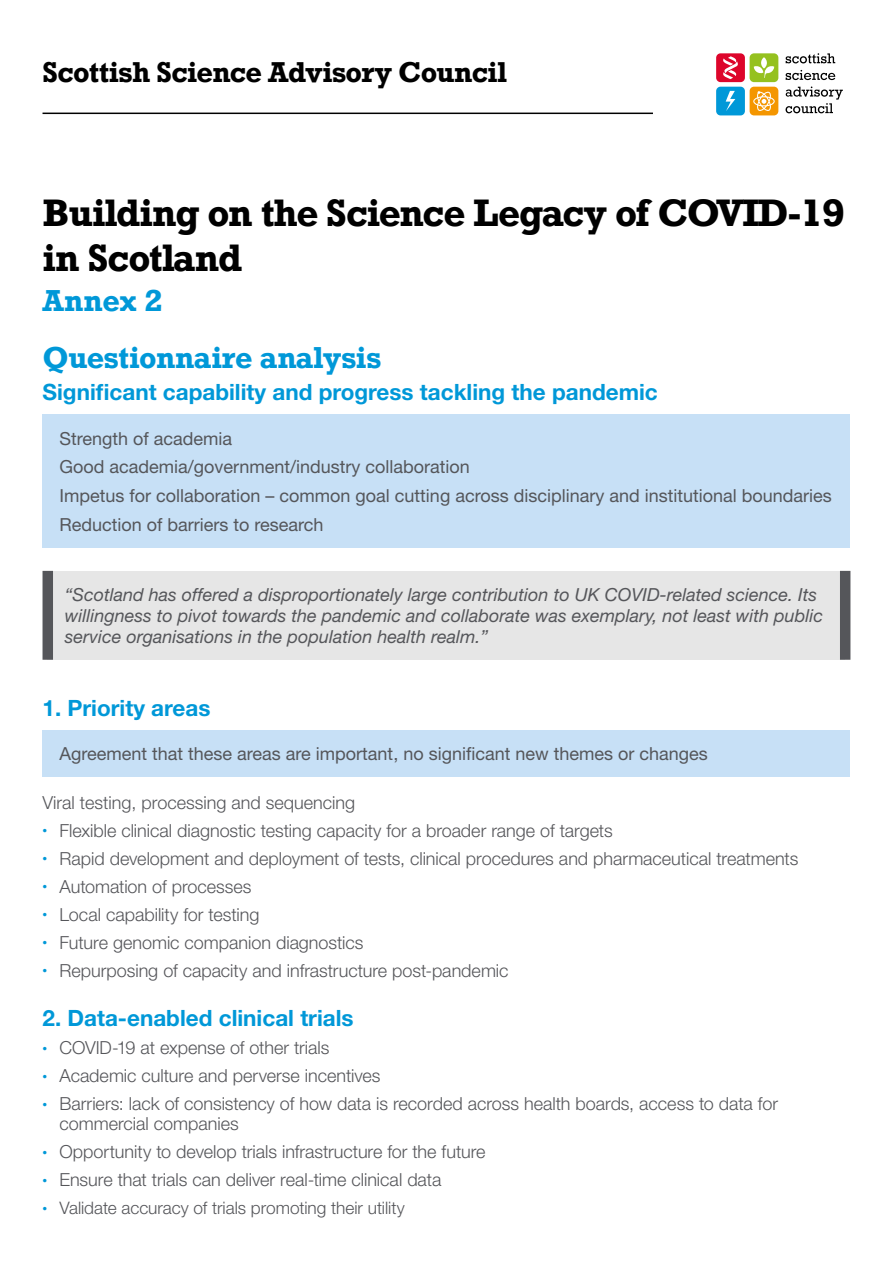
<style>
.page{position:relative;width:893px;height:1263px;background:#fff}
.page>*{position:absolute;margin:0;border:0;box-sizing:border-box;transform-origin:0 0}
.t1{font:700 36px/45px "Rockwell";letter-spacing:-.025em;color:#000}
.NEW_MAIN_HEAD{font:700 28.5px "Rockwell";letter-spacing:-.01em;color:#0098d8}
.t2{font:700 27px "Rockwell";letter-spacing:-.02em;color:#000}
.Sub_Head{font:700 22.5px "Helvetica Neue LT Std";color:#0098d8}
.t3{font:300 18px/19.5px "Helvetica Neue LT Std";color:#55565a}
.t4{font:18px "Helvetica Neue LT Std";color:#55565a}
.t5{font:italic 18px/21px "Helvetica Neue LT Std";color:#55565a}
.t6{font:300 17.25px "Helvetica Neue LT Std";color:#55565a}
.s1{font-size:9.6px;color:#0098d8}
</style>
<div class="page">
<hr style="left:43px;top:113px;width:610px;height:1px;background:#000">
<div style="left:43px;top:415px;width:807px;height:133px;background:#c7e0f6"></div>
<div style="left:48px;top:571px;width:797px;height:89px;background:#e6e6e6"></div>
<div style="left:43px;top:571px;width:10px;height:89px;background:#55565a"></div>
<div style="left:840px;top:571px;width:10px;height:89px;background:#55565a"></div>
<div style="left:43px;top:730px;width:807px;height:47px;background:#c7e0f6"></div>
<svg style="left:716px;top:53px;width:127px;height:63px"></svg>
<p class="t2" style="left:43px;top:55px;width:466px">Scottish Science Advisory Council</p>
<p class="t1" style="left:43px;top:190px;width:804px">Building on the Science Legacy of COVID-19 in Scotland</p>
<p class="NEW_MAIN_HEAD" style="left:43px;top:282px;width:121px">Annex 2</p>
<p class="NEW_MAIN_HEAD" style="left:43px;top:339px;width:340px">Questionnaire analysis</p>
<p class="Sub_Head" style="left:43px;top:378px;width:617px">Significant capability and progress tackling the pandemic</p>
<p class="t4" style="left:60px;top:427px;width:174px">Strength of academia</p>
<p class="t4" style="left:60px;top:456px;width:412px">Good academia/government/industry collaboration</p>
<p class="t4" style="left:60px;top:485px;width:774px">Impetus for collaboration – common goal cutting across disciplinary and institutional boundaries</p>
<p class="t4" style="left:60px;top:514px;width:266px">Reduction of barriers to research</p>
<p class="t5" style="left:65px;top:583px;width:760px">“Scotland has offered a disproportionately large contribution to UK COVID-related science. Its willingness to pivot towards the pandemic and collaborate was exemplary, not least with public service organisations in the population health realm.”</p>
<p class="Sub_Head" style="left:43px;top:694px;width:169px">1. Priority areas</p>
<p class="t4" style="left:60px;top:743px;width:650px">Agreement that these areas are important, no significant new themes or changes</p>
<p class="t3" style="left:43px;top:792px;width:314px">Viral testing, processing and sequencing</p>
<p class="t3" style="left:43px;top:820px;width:572px"><span class="s1">•</span> Flexible clinical diagnostic testing capacity for a broader range of targets</p>
<p class="t3" style="left:43px;top:848px;width:757px"><span class="s1">•</span> Rapid development and deployment of tests, clinical procedures and pharmaceutical treatments</p>
<p class="t3" style="left:43px;top:876px;width:211px"><span class="s1">•</span> Automation of processes</p>
<p class="t3" style="left:43px;top:904px;width:218px"><span class="s1">•</span> Local capability for testing</p>
<p class="t3" style="left:43px;top:932px;width:323px"><span class="s1">•</span> Future genomic companion diagnostics</p>
<p class="t3" style="left:43px;top:960px;width:468px"><span class="s1">•</span> Repurposing of capacity and infrastructure post-pandemic</p>
<p class="Sub_Head" style="left:43px;top:1004px;width:313px">2. Data-enabled clinical trials</p>
<p class="t3" style="left:43px;top:1038px;width:288px"><span class="s1">•</span> COVID-19 at expense of other trials</p>
<p class="t3" style="left:43px;top:1066px;width:340px"><span class="s1">•</span> Academic culture and perverse incentives</p>
<p class="t3" style="left:60px;top:1094px;width:720px;text-indent:-17px"><span class="s1">•</span> Barriers: lack of consistency of how data is recorded across health boards, access to data for commercial companies</p>
<p class="t3" style="left:43px;top:1141px;width:445px"><span class="s1">•</span> Opportunity to develop trials infrastructure for the future</p>
<p class="t3" style="left:43px;top:1169px;width:400px"><span class="s1">•</span> Ensure that trials can deliver real-time clinical data</p>
<p class="t6" style="left:43px;top:1197px;width:364px"><span class="s1">•</span> Validate accuracy of trials promoting their utility</p>
</div>
